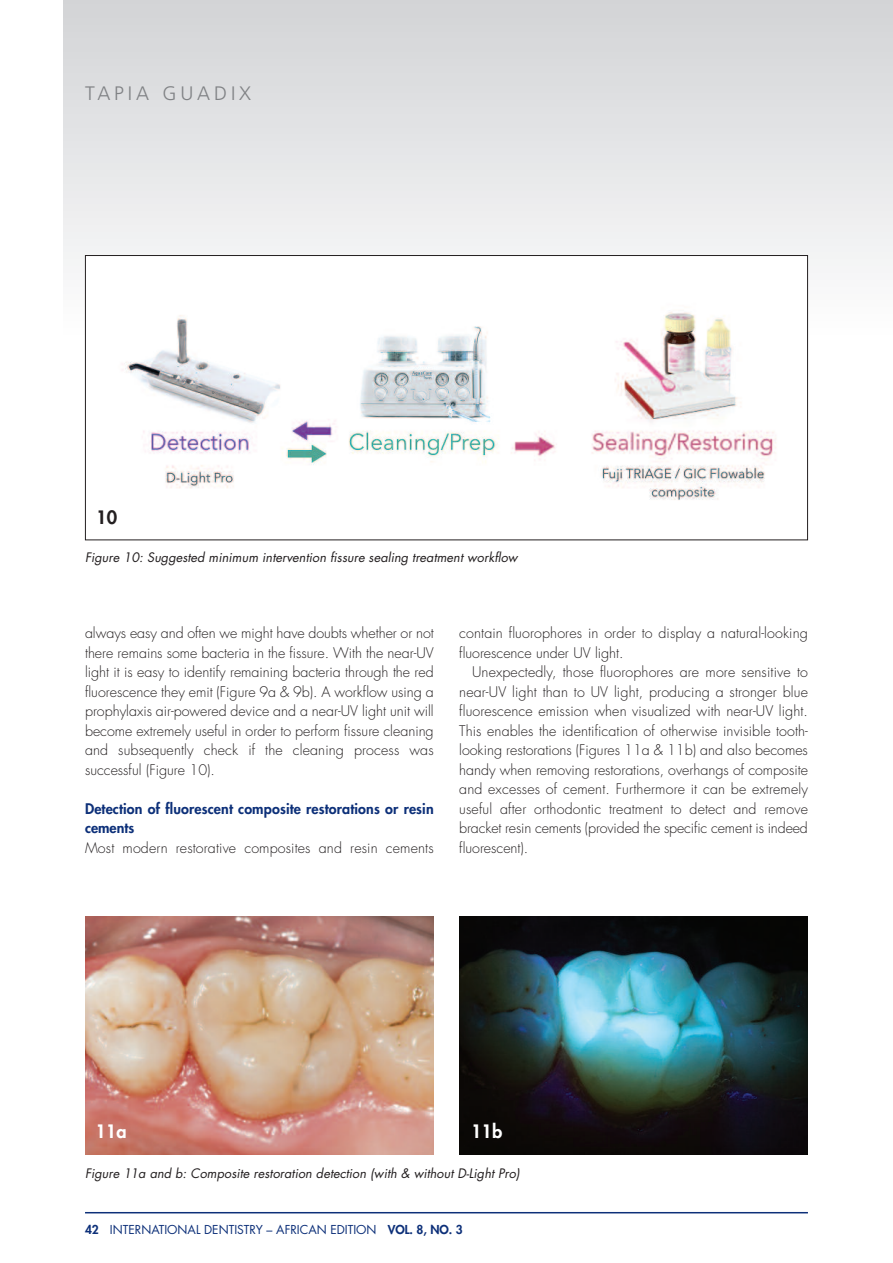
<style>
.page{position:relative;width:893px;height:1263px;background:#fff}
.page>*{position:absolute;margin:0;border:0;box-sizing:border-box;transform-origin:0 0}
.t1{font:300 19.5px "Frutiger";letter-spacing:.2em;color:#808285}
.t2{font:800 18px "Futura";color:#fff}
.t3{font:800 18px "Futura";color:#231f20}
.t4{font:300 14.25px/19.5px "Futura";letter-spacing:.01em;color:#231f20;text-align:justify}
.t5{font:800 14.25px/19.5px "Futura";letter-spacing:.01em;color:#0d3079}
.t6{font:italic 12.75px "Futura";letter-spacing:.005em;color:#231f20}
.t7{font:12px "Futura";color:#0d3079}
.s1{font-weight:800}
</style>
<div class="page">
<div style="left:64px;top:0;width:829px;height:334px;background:linear-gradient(to bottom,#d2d3d6,#fdfdfd)"></div>
<hr style="left:85px;top:1212px;width:723px;height:1px;background:#0d3079">
<div style="left:85px;top:255px;width:722px;height:285px;background:#fff"></div>
<img style="left:122px;top:312px;width:654px;height:188px">
<img style="left:85px;top:916px;width:349px;height:238px">
<img style="left:459px;top:916px;width:349px;height:238px">
<h1 class="t1" style="left:85px;top:85px;width:168px">TAPIA GUADIX</h1>
<p class="t3" style="left:96px;top:509px;width:22px">10</p>
<p class="t6" style="left:85px;top:551px;width:434px">Figure 10: Suggested minimum intervention fissure sealing treatment workflow</p>
<p class="t4" style="left:85px;top:624px;width:350px">always easy and often we might have doubts whether or not there remains some bacteria in the fissure. With the near-UV light it is easy to identify remaining bacteria through the red fluorescence they emit (Figure 9a &amp; 9b). A workflow using a prophylaxis air-powered device and a near-UV light unit will become extremely useful in order to perform fissure cleaning and subsequently check if the cleaning process was successful (Figure 10).</p>
<p class="t5" style="left:85px;top:800px;width:350px">Detection of fluorescent composite restorations or resin cements</p>
<p class="t4" style="left:85px;top:839px;width:350px">Most modern restorative composites and resin cements</p>
<p class="t4" style="left:459px;top:624px;width:350px">contain fluorophores in order to display a natural-looking fluorescence under UV light.</p>
<p class="t4" style="left:459px;top:663px;width:350px;text-indent:13px">Unexpectedly, those fluorophores are more sensitive to near-UV light than to UV light, producing a stronger blue fluorescence emission when visualized with near-UV light.<br>This enables the identification of otherwise invisible tooth&shy;looking restorations (Figures 11a &amp; 11b) and also becomes handy when removing restorations, overhangs of composite and excesses of cement. Furthermore it can be extremely useful after orthodontic treatment to detect and remove bracket resin cements (provided the specific cement is indeed fluorescent).</p>
<p class="t2" style="left:96px;top:1123px;width:32px">11a</p>
<p class="t2" style="left:471px;top:1123px;width:32px">11b</p>
<p class="t6" style="left:85px;top:1168px;width:436px">Figure 11a and b: Composite restoration detection (with &amp; without D-Light Pro)</p>
<p class="t7" style="left:85px;top:1224px;width:379px"><span class="s1">42</span> INTERNATIONAL DENTISTRY – AFRICAN EDITION <span class="s1">VOL. 8, NO. 3</span></p>
</div>
